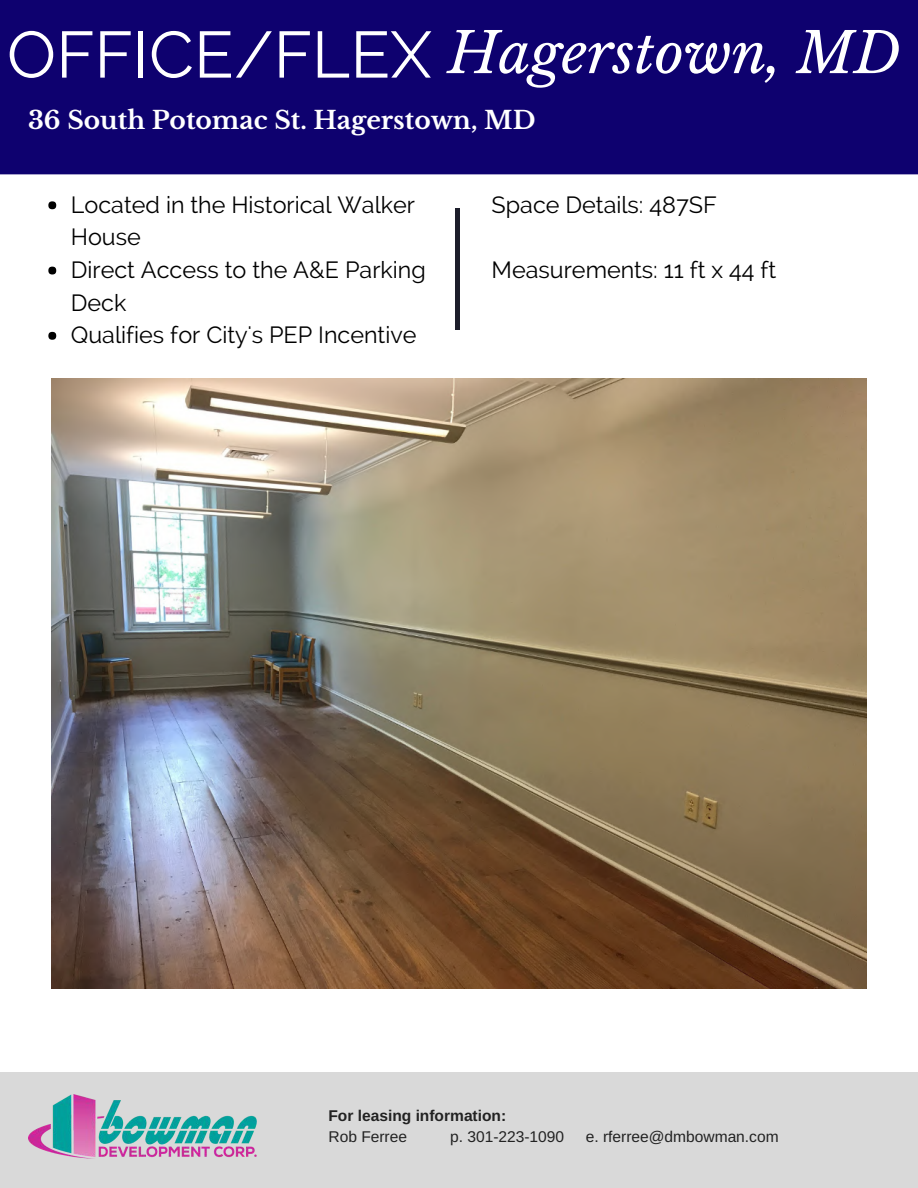
<style>
.page{position:relative;width:918px;height:1188px;background:#fff}
.page>*{position:absolute;margin:0;border:0;box-sizing:border-box;transform-origin:0 0}
.t1{font:italic 55.95px "Libre Baskerville";color:#fff}
.t2{font:700 24.9px "Libre Baskerville";color:#fff}
.t3{font:23.4px/32.7px "Raleway";color:#000}
.t4{font:15.6px "Arimo";color:#222}
.t5{font:700 15.6px "Arimo";color:#222}
.s1{font-family:"Raleway";font-style:normal;font-size:65.4px}
</style>
<div class="page">
<div style="left:0;top:0;width:918px;height:174px;background:#0e016f"></div>
<div style="left:48px;top:201px;width:8px;height:8px;background:#000;border-radius:50%"></div>
<div style="left:48px;top:267px;width:8px;height:7px;background:#000;border-radius:50%"></div>
<div style="left:48px;top:332px;width:8px;height:8px;background:#000;border-radius:50%"></div>
<div style="left:0;top:1072px;width:918px;height:116px;background:#d9d9d9"></div>
<img style="left:28px;top:1095px;width:228px;height:64px">
<hr style="left:456px;top:208px;width:4px;height:122px;background:#1d1e2b">
<img style="left:52px;top:378px;width:814px;height:611px">
<h1 class="t1" style="left:7px;top:19px;width:896px"><span class="s1">OFFICE/FLEX</span> Hagerstown, MD</h1>
<p class="t2" style="left:28px;top:105px;width:509px">36 South Potomac St. Hagerstown, MD</p>
<p class="t3" style="left:71px;top:188px;width:356px">Located in the Historical Walker<br>House<br>Direct Access to the A&amp;E Parking<br>Deck<br>Qualifies for City's PEP Incentive</p>
<p class="t3" style="left:492px;top:188px;width:227px">Space Details: 487SF</p>
<p class="t3" style="left:492px;top:253px;width:286px">Measurements: 11 ft x 44 ft</p>
<p class="t5" style="left:328px;top:1106px;width:179px">For leasing information:</p>
<p class="t4" style="left:328px;top:1128px;width:80px">Rob Ferree</p>
<p class="t4" style="left:450px;top:1128px;width:116px">p. 301-223-1090</p>
<p class="t4" style="left:586px;top:1128px;width:194px">e. rferree@dmbowman.com</p>
</div>
